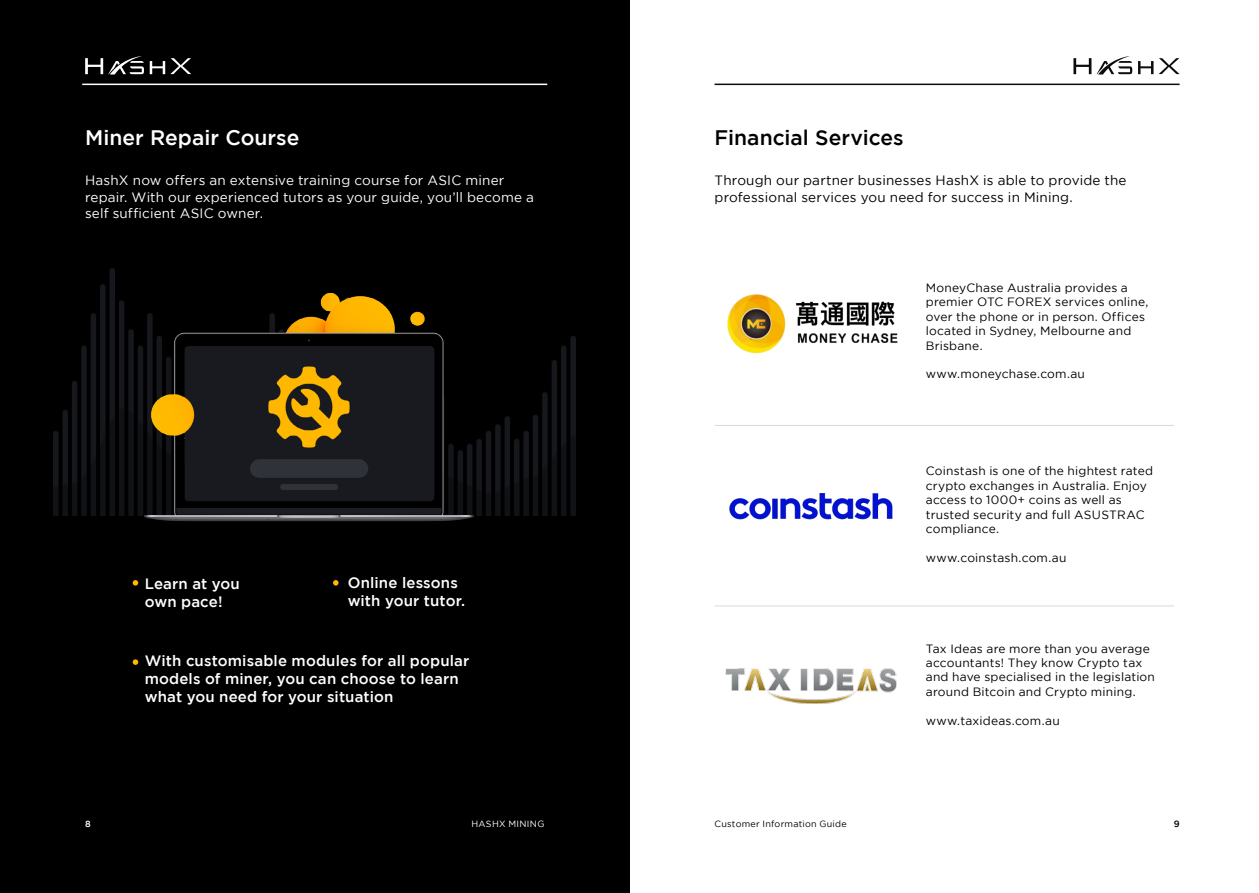
<style>
.page{position:relative;width:1259px;height:893px;background:#fff}
.page>*{position:absolute;margin:0;border:0;box-sizing:border-box;transform-origin:0 0}
.t1{font:500 21px "Gotham";color:#fff}
.t2{font:500 21px "Gotham";color:#000}
.t3{font:500 15px/18px "Gotham";letter-spacing:.01em;color:#fff}
.t4{font:13.5px/16.2px "Gotham";letter-spacing:.01em;color:#fff}
.t5{font:13.5px/16.2px "Gotham";letter-spacing:.01em;color:#000}
.t6{font:12px/14.4px "Gotham";letter-spacing:.015em;color:#000}
.t7{font:9px "Gotham";letter-spacing:.03em;color:#000}
.t8{font:9px "Gotham";letter-spacing:.04em;color:#fff}
.t9{font:500 9px "Gotham";color:#000}
.t10{font:500 9px "Gotham";color:#fff}
</style>
<div class="page">
<div style="left:0;top:0;width:629px;height:893px;background:#000"></div>
<img style="left:54px;top:268px;width:522px;height:247px">
<img style="left:725px;top:668px;width:171px;height:36px">
<img style="left:729px;top:493px;width:164px;height:27px">
<img style="left:727px;top:294px;width:171px;height:60px">
<img style="left:145px;top:293px;width:328px;height:229px">
<svg style="left:133px;top:580px;width:5px;height:6px"></svg>
<svg style="left:133px;top:659px;width:5px;height:6px"></svg>
<svg style="left:333px;top:580px;width:5px;height:6px"></svg>
<hr style="left:714px;top:606px;width:460px;height:1px;background:#d9d9d9">
<hr style="left:714px;top:425px;width:460px;height:1px;background:#d9d9d9">
<svg style="left:1138px;top:58px;width:41px;height:16px"></svg>
<svg style="left:1073px;top:56px;width:59px;height:19px"></svg>
<svg style="left:150px;top:58px;width:41px;height:16px"></svg>
<svg style="left:85px;top:56px;width:59px;height:19px"></svg>
<hr style="left:714px;top:84px;width:465px;height:1px;background:#0c0c0c">
<hr style="left:82px;top:84px;width:465px;height:1px;background:#fff">
<h1 class="t1" style="left:85px;top:126px;width:216px">Miner Repair Course</h1>
<p class="t4" style="left:85px;top:172px;width:450px">HashX now offers an extensive training course for ASIC miner repair. With our experienced tutors as your guide, you’ll become a self sufficient ASIC owner.</p>
<p class="t3" style="left:145px;top:574px;width:97px">Learn at you own pace!</p>
<p class="t3" style="left:348px;top:573px;width:119px">Online lessons with your tutor.</p>
<p class="t3" style="left:145px;top:652px;width:326px">With customisable modules for all popular models of miner, you can choose to learn what you need for your situation</p>
<p class="t10" style="left:85px;top:819px;width:7px">8</p>
<p class="t8" style="left:471px;top:819px;width:74px">HASHX MINING</p>
<h1 class="t2" style="left:714px;top:126px;width:191px">Financial Services</h1>
<p class="t5" style="left:714px;top:172px;width:413px">Through our partner businesses HashX is able to provide the professional services you need for success in Mining.</p>
<p class="t6" style="left:926px;top:280px;width:224px">MoneyChase Australia provides a premier OTC FOREX services online, over the phone or in person. Offices located in Sydney, Melbourne and<br>Brisbane.</p>
<p class="t6" style="left:926px;top:367px;width:161px">www.moneychase.com.au</p>
<p class="t6" style="left:926px;top:464px;width:229px">Coinstash is one of the hightest rated crypto exchanges in Australia. Enjoy access to 1000+ coins as well as trusted security and full ASUSTRAC compliance.</p>
<p class="t6" style="left:926px;top:550px;width:142px">www.coinstash.com.au</p>
<p class="t6" style="left:926px;top:641px;width:231px">Tax Ideas are more than you average accountants! They know Crypto tax and have specialised in the legislation around Bitcoin and Crypto mining.</p>
<p class="t6" style="left:926px;top:713px;width:135px">www.taxideas.com.au</p>
<p class="t7" style="left:714px;top:819px;width:134px">Customer Information Guide</p>
<p class="t9" style="left:1173px;top:819px;width:7px">9</p>
</div>
